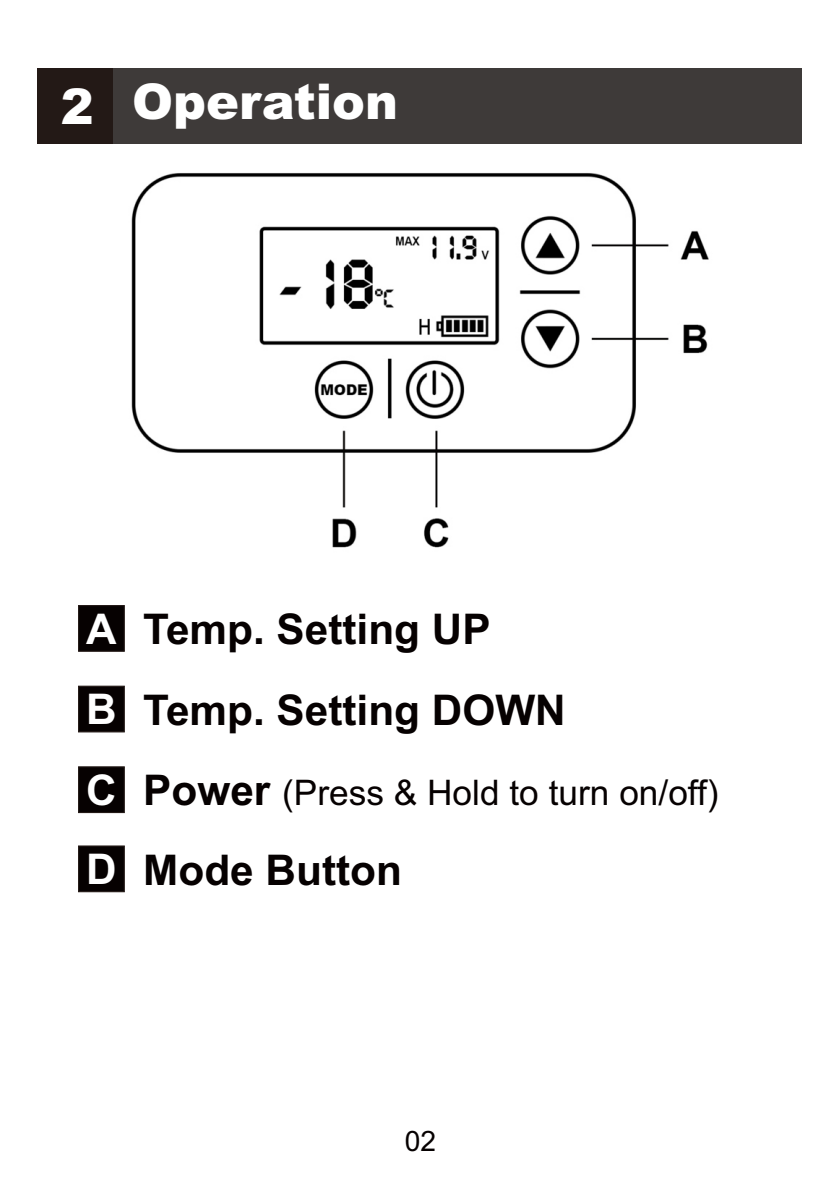
<style>
.page{position:relative;width:840px;height:1191px;background:#fff}
.page>*{position:absolute;margin:0;border:0;box-sizing:border-box;transform-origin:0 0}
.t1{font:900 49.4px "Arial";color:#fff}
.t2{font:700 42.2px/80.6px "Arial";color:#060101}
.t3{font:35.2px "Arial";color:#060101}
.t4{font:28.2px "Arial";color:#060101}
.s1{color:#fff}
.s2{font-weight:700;font-size:42.2px;color:#fff}
.s3{font-weight:700;font-size:42.2px}
</style>
<div class="page">
<div style="left:37px;top:69px;width:764px;height:75px;background:#3e3a39"></div>
<div style="left:37px;top:69px;width:76px;height:75px;background:#231916"></div>
<svg style="left:78px;top:605px;width:47px;height:47px;background:#0a0404"></svg>
<svg style="left:78px;top:685px;width:47px;height:48px;background:#0f0a0a"></svg>
<svg style="left:78px;top:766px;width:47px;height:47px;background:#0a0504"></svg>
<svg style="left:78px;top:845px;width:47px;height:47px;background:#0b0606"></svg>
<img style="left:131px;top:173px;width:578px;height:375px">
<p class="t1" style="left:61px;top:84px;width:338px">2 Operation</p>
<p class="t2" style="left:86px;top:593px;width:481px"><span class="s1">A</span> Temp. Setting UP<br><span class="s1">B</span> Temp. Setting DOWN</p>
<p class="t3" style="left:86px;top:779px;width:633px"><span class="s2">C</span> <span class="s3">Power</span> (Press &amp; Hold to turn on/off)</p>
<p class="t2" style="left:86px;top:833px;width:317px"><span class="s1">D</span> Mode Button</p>
<p class="t4" style="left:404px;top:1130px;width:33px">02</p>
</div>
